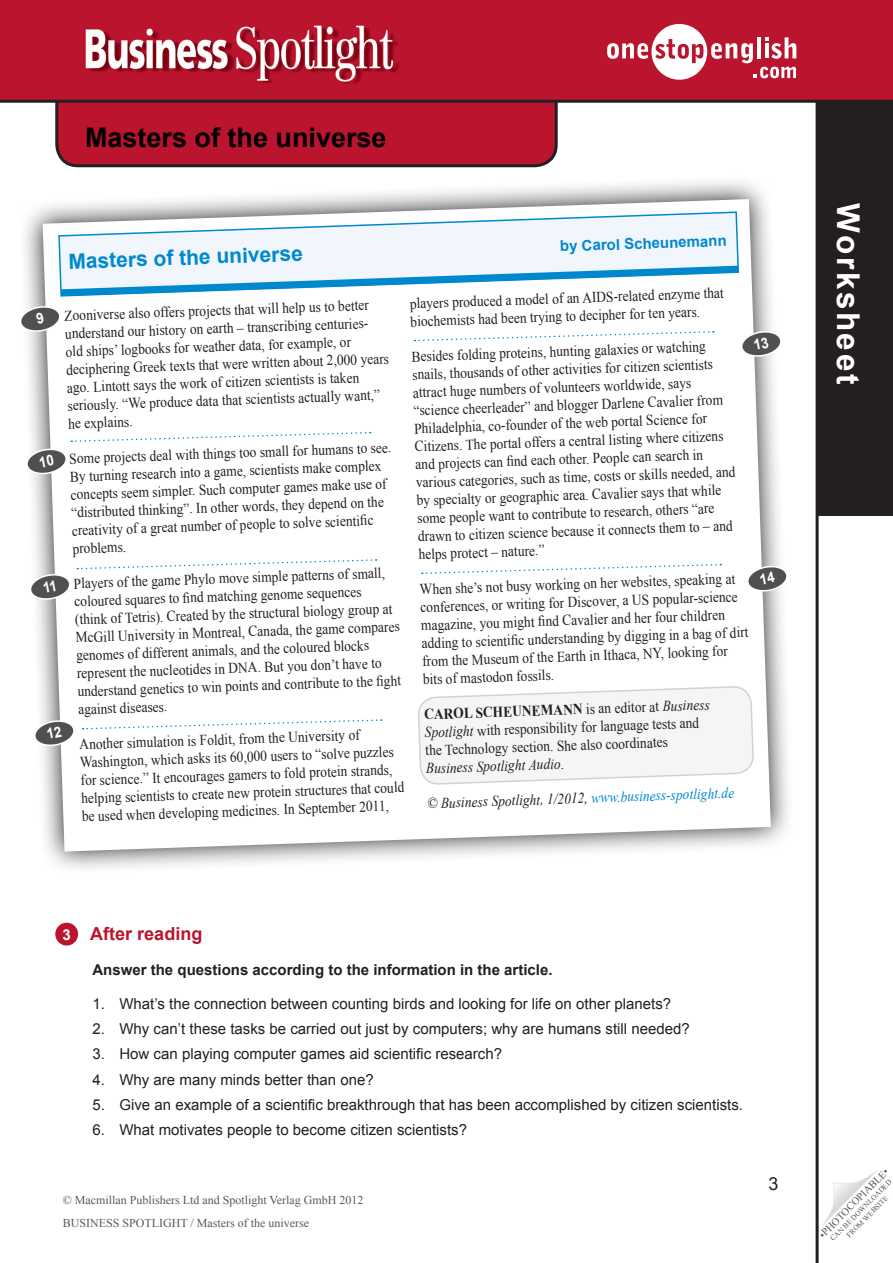
<style>
.page{position:relative;width:893px;height:1263px;background:#fff}
.page>*{position:absolute;margin:0;border:0;box-sizing:border-box;transform-origin:0 0}
.t1{font:700 31.5px "Arial";letter-spacing:.08em;color:#fff}
.t2{font:700 27px "Arial";color:#000}
.t3{font:700 21px "Arial";color:#0088ce}
.t4{font:700 18px "Arial";color:#bb142e}
.t5{font:18px "Arial";color:#231f20}
.magazine{font:15px/18px "Times New Roman";color:#231f20;scale:.9 1}
.worksheet_regular{font:15px "Arial";color:#231f20}
.t6{font:700 15px "Arial";color:#231f20}
.magazine-2{font:italic 15px "Times New Roman";color:#231f20;scale:.9 1}
.t7{font:700 15px "Arial";color:#0088ce}
.t8{font:12px "Times New Roman";color:#57585a}
.t9{font:10.5px "Times New Roman";color:#57585a}
.t10{font:7.5px "Times New Roman";color:#57585a}
.s1{font-weight:700}
.s2{font-style:italic}
.s3{color:#0088ce}
.s4{font-size:15px;color:#fff}
</style>
<div class="page">
<svg style="left:25px;top:181px;width:763px;height:687px"></svg>
<svg style="left:43px;top:199px;width:728px;height:652px"></svg>
<svg style="left:418px;top:618px;width:336px;height:234px"></svg>
<div style="left:57px;top:1px;width:499px;height:165px;background:#bb142e;border-radius:21px"></div>
<div style="left:55px;top:0;width:503px;height:167px;border:3px solid #231f20;border-radius:21px"></div>
<hr style="left:816px;top:100px;width:3px;height:1163px;background:#231f20">
<svg style="left:822px;top:1171px;width:55px;height:54px"></svg>
<div style="left:818px;top:102px;width:74px;height:413px;background:#231f20"></div>
<div style="left:817px;top:102px;width:76px;height:414px;border:2px solid #231f20"></div>
<div style="left:0;top:0;width:893px;height:101px;background:#bb142e"></div>
<img style="left:48px;top:25px;width:389px;height:75px">
<hr style="left:0;top:100px;width:893px;height:3px;background:#231f20">
<svg style="left:607px;top:24px;width:189px;height:56px"></svg>
<svg style="left:57px;top:211px;width:683px;height:86px"></svg>
<svg style="left:61px;top:266px;width:677px;height:30px"></svg>
<div style="left:55px;top:923px;width:23px;height:22px;background:#bb142e;border-radius:50%"></div>
<svg style="left:77px;top:558px;width:300px;height:12px"></svg>
<svg style="left:83px;top:719px;width:299px;height:11px"></svg>
<svg style="left:422px;top:563px;width:299px;height:12px"></svg>
<svg style="left:414px;top:330px;width:300px;height:12px"></svg>
<svg style="left:26px;top:431px;width:345px;height:44px"></svg>
<svg style="left:21px;top:305px;width:40px;height:28px"></svg>
<svg style="left:29px;top:573px;width:42px;height:27px"></svg>
<svg style="left:34px;top:720px;width:41px;height:27px"></svg>
<svg style="left:741px;top:330px;width:41px;height:27px"></svg>
<svg style="left:747px;top:565px;width:41px;height:27px"></svg>
<p class="t2" style="left:85px;top:120px;width:303px">Masters of the universe</p>
<p class="t3" style="left:68px;top:247px;width:236px;rotate:-2deg">Masters of the universe</p>
<p class="t7" style="left:560px;top:236px;width:168px;rotate:-2deg">by Carol Scheunemann</p>
<p class="magazine" style="left:409px;top:294px;width:351px;rotate:-2deg">players produced a model of an AIDS-related enzyme that biochemists had been trying to decipher for ten years.</p>
<p class="magazine" style="left:411px;top:347px;width:356px;rotate:-2deg">Besides folding proteins, hunting galaxies or watching snails, thousands of other activities for citizen scientists attract huge numbers of volunteers worldwide, says “science cheerleader” and blogger Darlene Cavalier from Philadelphia, co-founder of the web portal Science for Citizens. The portal offers a central listing where citizens and projects can fi nd each other. People can search in various categories, such as time, costs or skills needed, and by specialty or geographic area. Cavalier says that while some people want to contribute to research, others “are drawn to citizen science because it connects them to – and helps protect – nature.”</p>
<p class="magazine" style="left:419px;top:580px;width:365px;rotate:-2deg">When she’s not busy working on her websites, speaking at conferences, or writing for Discover, a US popular-science magazine, you might fi nd Cavalier and her four children adding to scientifi c understanding by digging in a bag of dirt from the Museum of the Earth in Ithaca, NY, looking for bits of mastodon fossils.</p>
<p class="magazine" style="left:424px;top:705px;width:319px;rotate:-2deg"><span class="s1">CAROL SCHEUNEMANN</span> is an editor at <span class="s2">Business Spotlight</span> with responsibility for language tests and the Technology section. She also coordinates <span class="s2">Business Spotlight Audio</span>.</p>
<p class="magazine-2" style="left:427px;top:793px;width:343px;rotate:-2deg">© Business Spotlight, 1/2012, <span class="s3">www.business-spotlight.de</span></p>
<p class="magazine" style="left:64px;top:306px;width:360px;rotate:-2deg">Zooniverse also offers projects that will help us to better understand our history on earth – transcribing centuries&shy;old ships’ logbooks for weather data, for example, or deciphering Greek texts that were written about 2,000 years ago. Lintott says the work of citizen scientists is taken seriously. “We produce data that scientists actually want,” he explains.</p>
<p class="magazine" style="left:69px;top:449px;width:359px;rotate:-2deg">Some projects deal with things too small for humans to see.<br>By turning research into a game, scientists make complex concepts seem simpler. Such computer games make use of “distributed thinking”. In other words, they depend on the creativity of a great number of people to solve scientifi c problems.</p>
<p class="magazine" style="left:73px;top:574px;width:362px;rotate:-2deg">Players of the game Phylo move simple patterns of small, coloured squares to fi nd matching genome sequences<br>(think of Tetris). Created by the structural biology group at McGill University in Montreal, Canada, the game compares genomes of different animals, and the coloured blocks represent the nucleotides in DNA. But you don’t have to understand genetics to win points and contribute to the fi ght against diseases.</p>
<p class="magazine" style="left:79px;top:735px;width:361px;rotate:-2deg">Another simulation is Foldit, from the University of Washington, which asks its 60,000 users to “solve puzzles for science.” It encourages gamers to fold protein strands, helping scientists to create new protein structures that could be used when developing medicines. In September 2011,</p>
<p class="t4" style="left:63px;top:921px;width:141px"><span class="s4">3</span> After reading</p>
<p class="t6" style="left:92px;top:960px;width:462px">Answer the questions according to the information in the article.</p>
<p class="worksheet_regular" style="left:92px;top:994px;width:580px">1. What’s the connection between counting birds and looking for life on other planets?</p>
<p class="worksheet_regular" style="left:92px;top:1019px;width:599px">2. Why can’t these tasks be carried out just by computers; why are humans still needed?</p>
<p class="worksheet_regular" style="left:92px;top:1044px;width:411px">3. How can playing computer games aid scientific research?</p>
<p class="worksheet_regular" style="left:92px;top:1069px;width:283px">4. Why are many minds better than one?</p>
<p class="worksheet_regular" style="left:92px;top:1095px;width:652px">5. Give an example of a scientific breakthrough that has been accomplished by citizen scientists.</p>
<p class="worksheet_regular" style="left:92px;top:1120px;width:376px">6. What motivates people to become citizen scientists?</p>
<p class="t8" style="left:63px;top:1192px;width:302px">© Macmillan Publishers Ltd and Spotlight Verlag GmbH 2012</p>
<p class="t8" style="left:63px;top:1215px;width:248px">BUSINESS SPOTLIGHT / Masters of the universe</p>
<p class="t5" style="left:769px;top:1172px;width:12px">3</p>
<p class="t1" style="left:869px;top:203px;width:182px;rotate:90deg">Worksheet</p>
<p class="t9" style="left:816px;top:1231px;width:95px;rotate:-45deg">•PHOTOCOPIABLE•</p>
<p class="t10" style="left:828px;top:1236px;width:85px;rotate:-45deg">CAN BE DOWNLOADED</p>
<p class="t10" style="left:844px;top:1232px;width:57px;rotate:-45deg">FROM WEBSITE</p>
</div>
